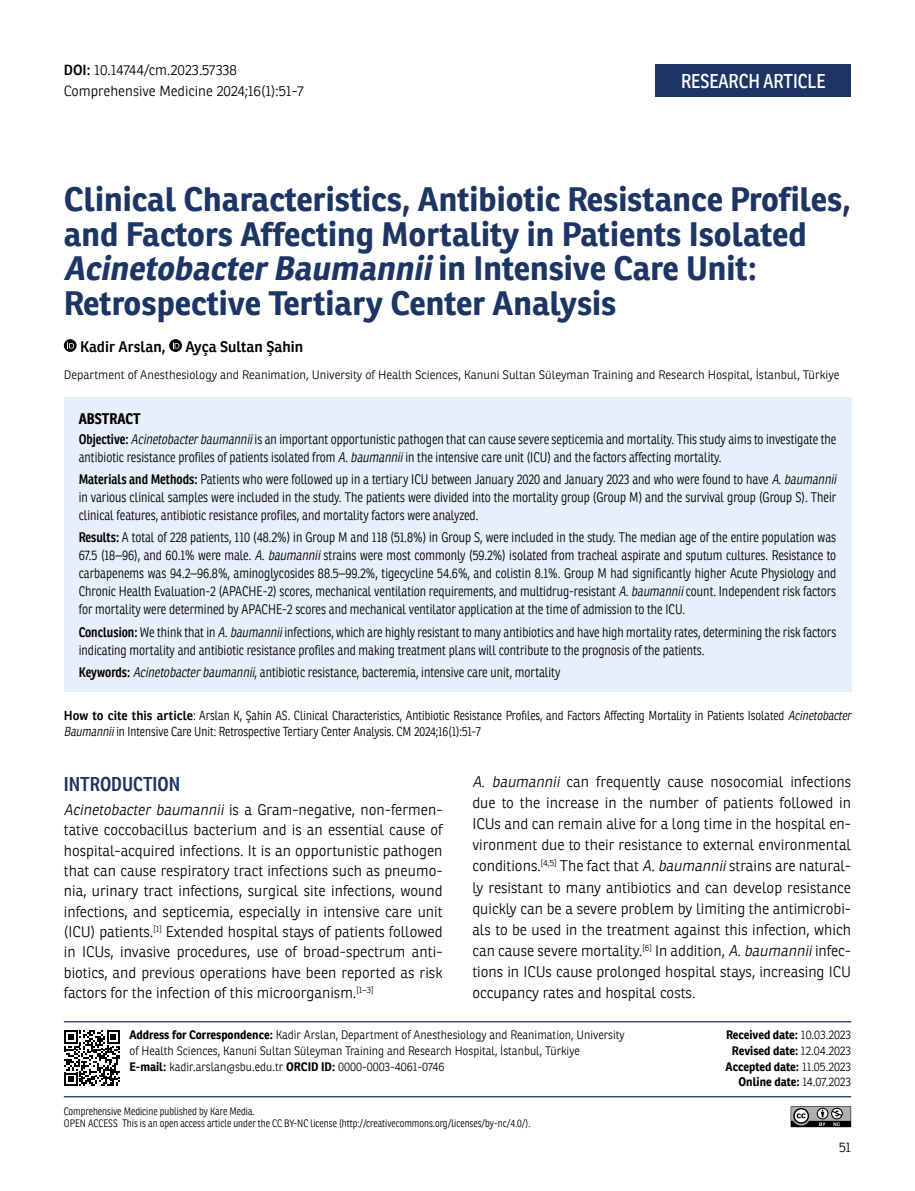
<style>
.page{position:relative;width:915px;height:1191px;background:#fff}
.page>*{position:absolute;margin:0;border:0;box-sizing:border-box;transform-origin:0 0}
.t1{font:700 33px/34.5px "Ronnia";color:#1c3564}
.t2{font:19.5px "Ronnia Cond";color:#fff}
.t3{font:600 19.5px "Ronnia Cond";color:#1c3564}
.t4{font:300 15px/21px "Ronnia";color:#000;text-align:justify}
.t5{font:600 15px "Ronnia";color:#000}
.t6{font:700 15px "Ronnia Cond";color:#000}
.t7{font:300 14.25px/21.5px "Ronnia";color:#000}
.t8{font:300 13.5px/18px "Ronnia Cond";color:#000}
.t9{font:300 13.5px "Ronnia";color:#000}
.t10{font:300 12.75px/16.5px "Ronnia Cond";color:#000}
.t11{font:300 12px/15.8px "Ronnia";color:#000;scale:.95 1}
.t12{font:300 12px "Ronnia";color:#000}
.t13{font:700 12px/15.8px "Ronnia";color:#000;text-align:right;scale:.95 1}
.t14{font:300 10.5px/12px "Ronnia Cond";color:#000}
.s1{font-weight:600}
.s2{font-style:italic}
.s3{font-family:"Ronnia";font-weight:600}
.s4{font-weight:700}
.s5{font-weight:300}
</style>
<div class="page">
<hr style="left:64px;top:1096px;width:786px;height:1px;background:#1c3564">
<svg style="left:790px;top:1106px;width:62px;height:22px"></svg>
<svg style="left:64px;top:339px;width:13px;height:13px"></svg>
<svg style="left:67px;top:341px;width:7px;height:7px"></svg>
<svg style="left:169px;top:339px;width:13px;height:13px"></svg>
<svg style="left:172px;top:341px;width:7px;height:7px"></svg>
<div style="left:655px;top:64px;width:195px;height:32px;background:#1c3564"></div>
<svg style="left:64px;top:1030px;width:56px;height:56px"></svg>
<hr style="left:64px;top:1021px;width:786px;height:1px;background:#1c3564">
<div style="left:64px;top:397px;width:786px;height:294px;background:#e7f0fa"></div>
<p class="t7" style="left:64px;top:59px;width:241px"><span class="s1">DOI:</span> 10.14744/cm.2023.57338<br>Comprehensive Medicine 2024;16(1):51-7</p>
<h2 class="t2" style="left:680px;top:68px;width:146px">RESEARCH ARTICLE</h2>
<h1 class="t1" style="left:64px;top:182px;width:788px">Clinical Characteristics, Antibiotic Resistance Profiles, and Factors Affecting Mortality in Patients Isolated <span class="s2">AcinetobacterBaumannii</span>i n I n te n s i ve Ca re U n i t :<br>Retrospective Tertiary Center Analysis</h1>
<p class="t5" style="left:80px;top:337px;width:87px">Kadir Arslan,</p>
<p class="t5" style="left:185px;top:337px;width:119px">Ayça Sultan Şahin</p>
<p class="t12" style="left:64px;top:367px;width:777px">Department of Anesthesiology and Reanimation, University of Health Sciences, Kanuni Sultan Süleyman Training and Research Hospital, İstanbul, Türkiye</p>
<p class="t6" style="left:79px;top:408px;width:63px">ABSTRACT</p>
<p class="t8" style="left:79px;top:430px;width:758px"><span class="s1">Objective:</span> <span class="s2">Acinetobacterbaumannii</span>is an important opportunistic pathogen that can cause severe septicemia and mortality. This study aims to investigate the antibiotic resistance profiles of patients isolated from <span class="s2">A.baumannii</span>in the intensive care unit (ICU) and the factors affecting mortality.</p>
<p class="t8" style="left:79px;top:470px;width:761px"><span class="s1">Materials and Methods:</span> Patients who were followed up in a tertiary ICU between January 2020 and January 2023 and who were found to have <span class="s2">A.baumannii </span>in various clinical samples were included in the study. The patients were divided into the mortality group (Group M) and the survival group (Group S). Their clinical features, antibiotic resistance profiles, and mortality factors were analyzed.</p>
<p class="t8" style="left:79px;top:528px;width:758px;text-align:justify"><span class="s1">Results:</span> A total of 228 patients, 110 (48.2%) in Group M and 118 (51.8%) in Group S, were included in the study. The median age of the entire population was 67.5 (18–96), and 60.1% were male. <span class="s2">A.baumannii</span>strains were most commonly (59.2%) isolated from tracheal aspirate and sputum cultures. Resistance to carbapenems was 94.2–96.8%, aminoglycosides 88.5–99.2%, tigecycline 54.6%, and colistin 8.1%. Group M had significantly higher Acute Physiology and Chronic Health Evaluation-2 (APACHE-2) scores, mechanical ventilation requirements, and multidrug-resistant <span class="s2">A.baumannii</span>count. Independent risk factors for mortality were determined by APACHE-2 scores and mechanical ventilator application at the time of admission to the ICU.</p>
<p class="t8" style="left:79px;top:623px;width:758px"><span class="s1">Conclusion:</span> We think that in <span class="s2">A.baumannii</span>infections, which are highly resistant to many antibiotics and have high mortality rates, determining the risk factors indicating mortality and antibiotic resistance profiles and making treatment plans will contribute to the prognosis of the patients.</p>
<p class="t8" style="left:79px;top:663px;width:483px"><span class="s1">Keywords:</span> <span class="s2">Acinetobacterbaumannii</span>, antibiotic resistance, bacteremia, intensive care unit, mortality</p>
<p class="t10" style="left:64px;top:707px;width:791px"><span class="s3">How to cite this article</span>: Arslan K, Şahin AS. Clinical Characteristics, Antibiotic Resistance Profiles, and Factors Affecting Mortality in Patients Isolated <span class="s2">Acinetobacter<br>Baumannii</span>in Intensive Care Unit: Retrospective Tertiary Center Analysis. CM 2024;16(1):51-7</p>
<h2 class="t3" style="left:64px;top:772px;width:118px">INTRODUCTION</h2>
<p class="t4" style="left:64px;top:799px;width:380px;line-height:20.2px"><span class="s2">Acinetobacter baumannii</span> is a Gram-negative, non-fermen&shy;tative coccobacillus bacterium and is an essential cause of hospital-acquired infections. It is an opportunistic pathogen that can cause respiratory tract infections such as pneumo&shy;nia, urinary tract infections, surgical site infections, wound infections, and septicemia, especially in intensive care unit (ICU) patients.<sup>[1]</sup> Extended hospital stays of patients followed in ICUs, invasive procedures, use of broad-spectrum anti&shy;biotics, and previous operations have been reported as risk factors for the infection of this microorganism.<sup>[1–3]</sup></p>
<p class="t4" style="left:472px;top:771px;width:380px"><span class="s2">A. baumannii</span> can frequently cause nosocomial infections due to the increase in the number of patients followed in ICUs and can remain alive for a long time in the hospital en&shy;vironment due to their resistance to external environmental conditions.<sup>[4,5]</sup> The fact that <span class="s2">A.baumannii</span>strains are natural&shy;ly resistant to many antibiotics and can develop resistance quickly can be a severe problem by limiting the antimicrobi&shy;als to be used in the treatment against this infection, which can cause severe mortality.<sup>[6]</sup> In addition, <span class="s2">A.baumannii</span>infec&shy;tions in ICUs cause prolonged hospital stays, increasing ICU occupancy rates and hospital costs.</p>
<p class="t11" style="left:129px;top:1027px;width:522px"><span class="s4">Address for Correspondence:</span> Kadir Arslan, Department of Anesthesiology and Reanimation, University of Health Sciences, Kanuni Sultan Süleyman Training and Research Hospital, İstanbul, Türkiye<br><span class="s4">E-mail:</span> kadir.arslan@sbu.edu.tr <span class="s4">ORCID ID:</span> 0000-0003-4061-0746</p>
<p class="t13" style="left:725px;top:1027px;width:134px">Received date: <span class="s5">10.03.2023<br></span>Revised date: <span class="s5">12.04.2023<br></span>Accepted date: <span class="s5">11.05.2023<br></span>Online date: <span class="s5">14.07.2023</span></p>
<p class="t14" style="left:64px;top:1105px;width:468px">Comprehensive Medicine published by Kare Media.<br>OPEN ACCESS This is an open access article under the CC BY-NC license (http://creativecommons.org/licenses/by-nc/4.0/).</p>
<p class="t9" style="left:838px;top:1139px;width:14px">51</p>
</div>
